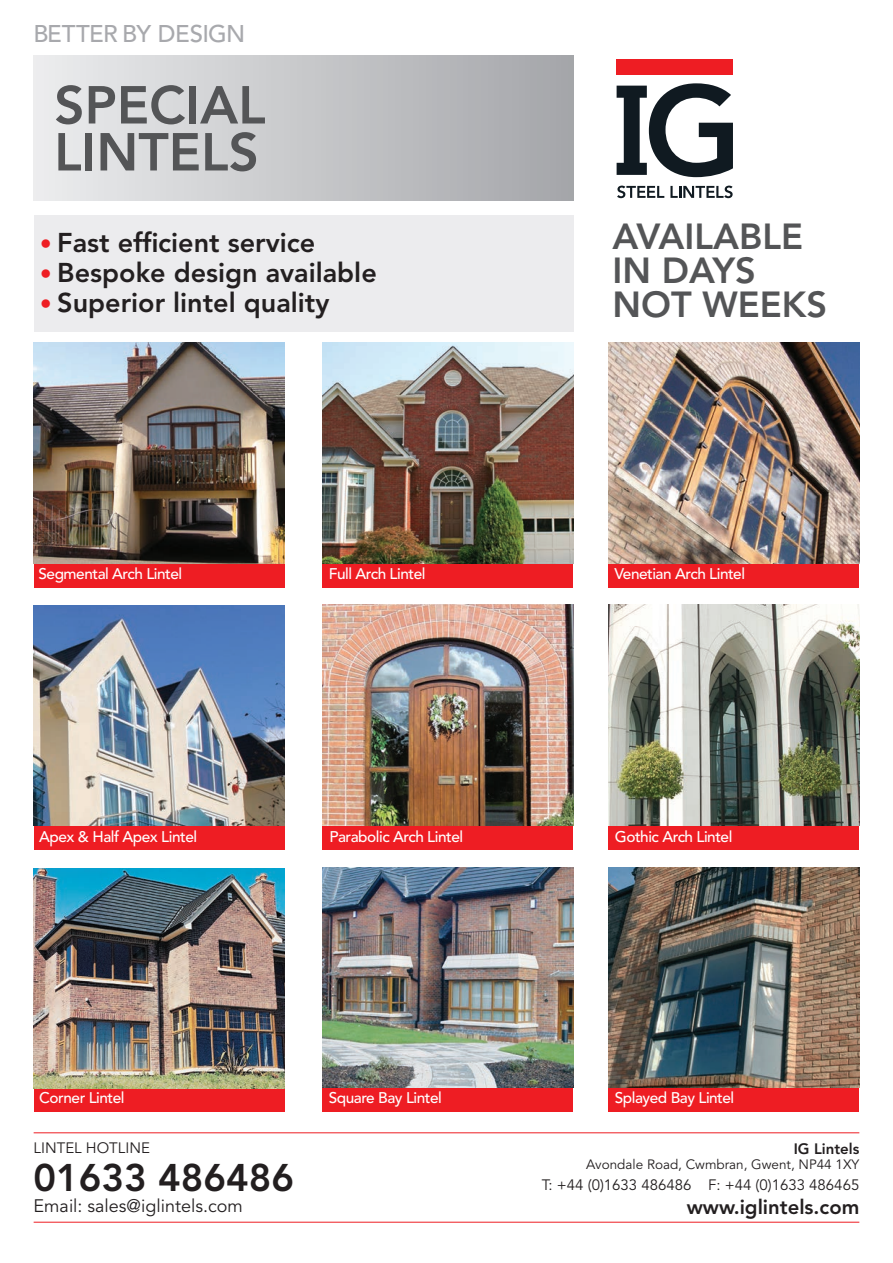
<style>
.page{position:relative;width:893px;height:1263px;background:#fff}
.page>*{position:absolute;margin:0;border:0;box-sizing:border-box;transform-origin:0 0}
.t1{font:800 52.8px "Avenir LT Std";color:#545557}
.t2{font:800 38.25px "Avenir LT Std";color:#231f20}
.t3{font:800 36px/34px "Avenir LT Std";color:#545557}
.t4{font:800 27px "Avenir LT Std";color:#231f20}
.t5{font:500 24px "Avenir LT Std";letter-spacing:-.03em;color:#a8a9ad}
.t6{font:800 20.25px "Avenir LT Std";color:#231f20}
.t7{font:18px "Avenir LT Std";color:#231f20}
.t8{font:500 15.3px "Avenir LT Std";letter-spacing:-.03em;color:#fff}
.t9{font:15px "Avenir LT Std";color:#231f20}
.t10{font:800 15px "Avenir LT Std";color:#231f20}
.t11{font:13.5px "Avenir LT Std";color:#231f20}
.s1{font-family:"Calibri";font-weight:400;color:#ee1d23}
</style>
<div class="page">
<div style="left:34px;top:215px;width:539px;height:117px;background:#ececee"></div>
<div style="left:34px;top:563px;width:250px;height:24px;background:#ee1d23"></div>
<div style="left:34px;top:825px;width:250px;height:24px;background:#ee1d23"></div>
<div style="left:34px;top:1087px;width:250px;height:24px;background:#ee1d23"></div>
<div style="left:322px;top:563px;width:251px;height:24px;background:#ee1d23"></div>
<div style="left:322px;top:825px;width:251px;height:24px;background:#ee1d23"></div>
<div style="left:322px;top:1087px;width:251px;height:24px;background:#ee1d23"></div>
<div style="left:608px;top:563px;width:251px;height:24px;background:#ee1d23"></div>
<div style="left:608px;top:825px;width:251px;height:24px;background:#ee1d23"></div>
<div style="left:608px;top:1087px;width:251px;height:24px;background:#ee1d23"></div>
<hr style="left:34px;top:1132px;width:825px;height:1px;background:#ee1d23">
<hr style="left:34px;top:1222px;width:825px;height:1px;background:#ee1d23">
<div style="left:34px;top:56px;width:539px;height:144px;background:linear-gradient(to right,#ebecee,#a4a5a9)"></div>
<div style="left:617px;top:60px;width:116px;height:15px;background:#ee1d23"></div>
<svg style="left:617px;top:83px;width:116px;height:94px"></svg>
<svg style="left:617px;top:186px;width:47px;height:12px"></svg>
<svg style="left:670px;top:186px;width:63px;height:12px"></svg>
<img style="left:34px;top:868px;width:251px;height:220px">
<img style="left:608px;top:867px;width:251px;height:220px">
<img style="left:323px;top:867px;width:250px;height:220px">
<img style="left:34px;top:606px;width:250px;height:219px">
<img style="left:608px;top:605px;width:251px;height:220px">
<img style="left:322px;top:605px;width:251px;height:220px">
<img style="left:608px;top:342px;width:251px;height:221px">
<img style="left:322px;top:342px;width:251px;height:221px">
<img style="left:34px;top:343px;width:250px;height:220px">
<p class="t5" style="left:34px;top:20px;width:213px">BETTER BY DESIGN</p>
<p class="t1" style="left:54px;top:74px;width:213px">SPECIAL</p>
<p class="t1" style="left:54px;top:121px;width:206px">LINTELS</p>
<p class="t4" style="left:39px;top:227px;width:278px"><span class="s1">•</span> Fast efficient service</p>
<p class="t4" style="left:39px;top:257px;width:339px"><span class="s1">•</span> Bespoke design available</p>
<p class="t4" style="left:39px;top:287px;width:292px"><span class="s1">•</span> Superior lintel quality</p>
<p class="t3" style="left:613px;top:220px;width:216px">AVAILABLE<br>IN DAYS<br>NOT WEEKS</p>
<p class="t8" style="left:39px;top:565px;width:145px">Segmental Arch Lintel</p>
<p class="t8" style="left:39px;top:828px;width:159px">Apex &amp; Half Apex Lintel</p>
<p class="t8" style="left:329px;top:565px;width:98px">Full Arch Lintel</p>
<p class="t8" style="left:615px;top:565px;width:132px">Venetian Arch Lintel</p>
<p class="t8" style="left:329px;top:828px;width:135px">Parabolic Arch Lintel</p>
<p class="t8" style="left:615px;top:828px;width:119px">Gothic Arch Lintel</p>
<p class="t8" style="left:39px;top:1089px;width:87px">Corner Lintel</p>
<p class="t8" style="left:329px;top:1089px;width:115px">Square Bay Lintel</p>
<p class="t8" style="left:615px;top:1089px;width:121px">Splayed Bay Lintel</p>
<p class="t9" style="left:34px;top:1139px;width:118px">LINTEL HOTLINE</p>
<p class="t2" style="left:34px;top:1155px;width:262px">01633 486486</p>
<p class="t7" style="left:34px;top:1195px;width:211px">Email: sales@iglintels.com</p>
<p class="t10" style="left:794px;top:1140px;width:67px">IG Lintels</p>
<p class="t11" style="left:586px;top:1156px;width:275px">Avondale Road, Cwmbran, Gwent, NP44 1XY</p>
<p class="t9" style="left:542px;top:1176px;width:319px">T: +44 (0)1633 486486 F: +44 (0)1633 486465</p>
<p class="t6" style="left:687px;top:1195px;width:174px">www.iglintels.com</p>
</div>
